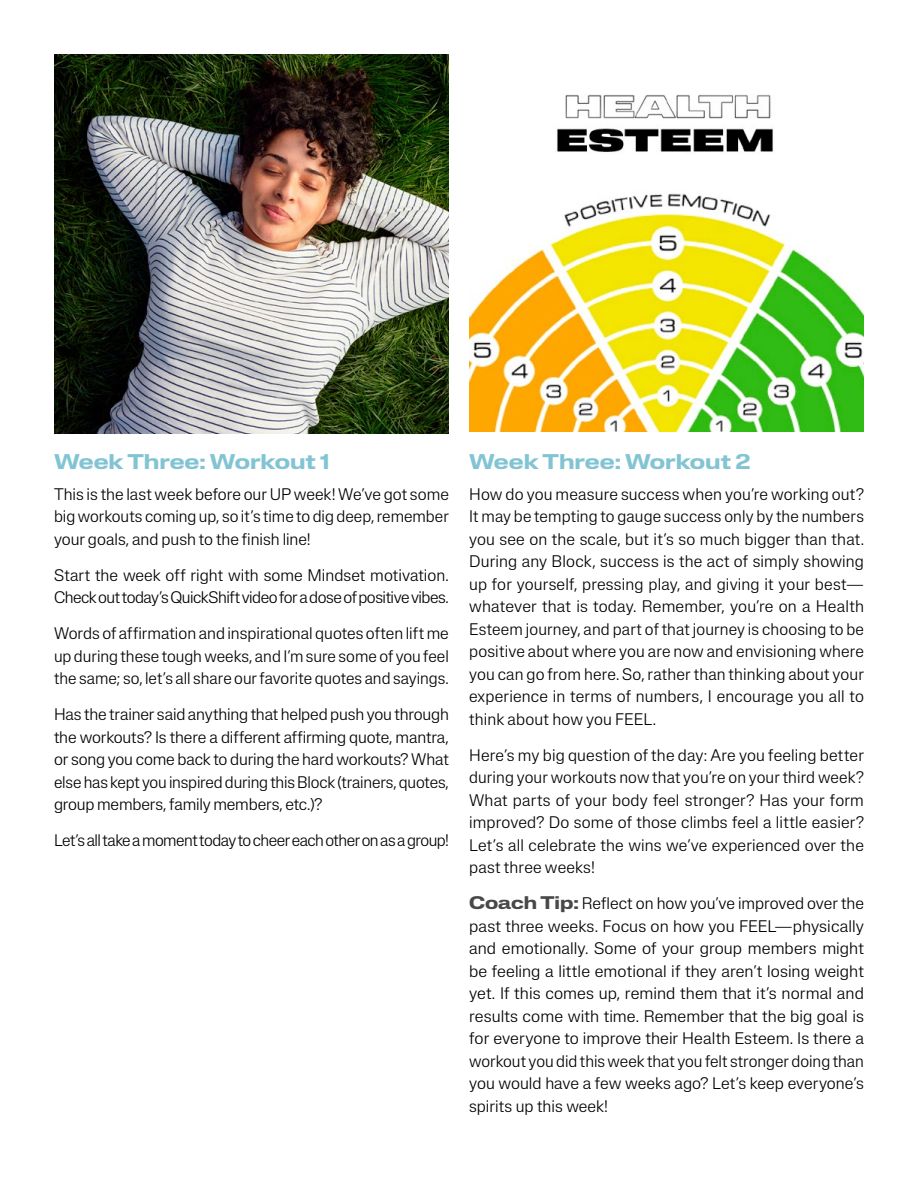
<style>
.page{position:relative;width:918px;height:1188px;background:#fff}
.page>*{position:absolute;margin:0;border:0;box-sizing:border-box;transform-origin:0 0}
.t1{font:700 expanded 21px "Lateral";color:#82c4d3}
.t2{font:300 16.5px/22.5px "Lateral Standard";color:#000;text-align:justify}
.t3{font:300 16.5px/22.5px "Lateral Standard";letter-spacing:-.02em;color:#000}
.t4{font:300 16.5px "Lateral Standard";letter-spacing:-.03em;color:#000}
.s1{font-family:"Lateral";font-weight:700;font-stretch:expanded;font-size:18px;color:#474847}
</style>
<div class="page">
<img style="left:469px;top:94px;width:395px;height:338px">
<img style="left:54px;top:54px;width:395px;height:379px">
<p class="t1" style="left:54px;top:449px;width:277px">Week Three: Workout 1</p>
<p class="t2" style="left:54px;top:483px;width:396px">This is the last week before our UP week! We’ve got some big workouts coming up, so it’s time to dig deep, remember your goals, and push to the finish line!</p>
<p class="t3" style="left:54px;top:564px;width:396px">Start the week off right with some Mindset motivation.<br>Check out today’s QuickShift video for a dose of positive vibes.</p>
<p class="t2" style="left:54px;top:622px;width:396px">Words of affirmation and inspirational quotes often lift me up during these tough weeks, and I’m sure some of you feel the same; so, let’s all share our favorite quotes and sayings.</p>
<p class="t2" style="left:54px;top:703px;width:396px">Has the trainer said anything that helped push you through the workouts? Is there a different affirming quote, mantra, or song you come back to during the hard workouts? What else has kept you inspired during this Block (trainers, quotes, group members, family members, etc.)?</p>
<p class="t4" style="left:54px;top:831px;width:396px">Let’s all take a moment today to cheer each other on as a group!</p>
<p class="t1" style="left:469px;top:449px;width:283px">Week Three: Workout 2</p>
<p class="t2" style="left:469px;top:483px;width:396px">How do you measure success when you’re working out?<br>It may be tempting to gauge success only by the numbers you see on the scale, but it’s so much bigger than that.<br>During any Block, success is the act of simply showing up for yourself, pressing play, and giving it your best— whatever that is today. Remember, you’re on a Health Esteem journey, and part of that journey is choosing to be positive about where you are now and envisioning where you can go from here. So, rather than thinking about your experience in terms of numbers, I encourage you all to think about how you FEEL.</p>
<p class="t2" style="left:469px;top:744px;width:396px">Here’s my big question of the day: Are you feeling better during your workouts now that you’re on your third week?<br>What parts of your body feel stronger? Has your form improved? Do some of those climbs feel a little easier?<br>Let’s all celebrate the wins we’ve experienced over the past three weeks!</p>
<p class="t2" style="left:469px;top:892px;width:396px"><span class="s1">Coach Tip:</span> Reflect on how you’ve improved over the past three weeks. Focus on how you FEEL—physically and emotionally. Some of your group members might be feeling a little emotional if they aren’t losing weight yet. If this comes up, remind them that it’s normal and results come with time. Remember that the big goal is for everyone to improve their Health Esteem. Is there a workout you did this week that you felt stronger doing than you would have a few weeks ago? Let’s keep everyone’s spirits up this week!</p>
</div>
